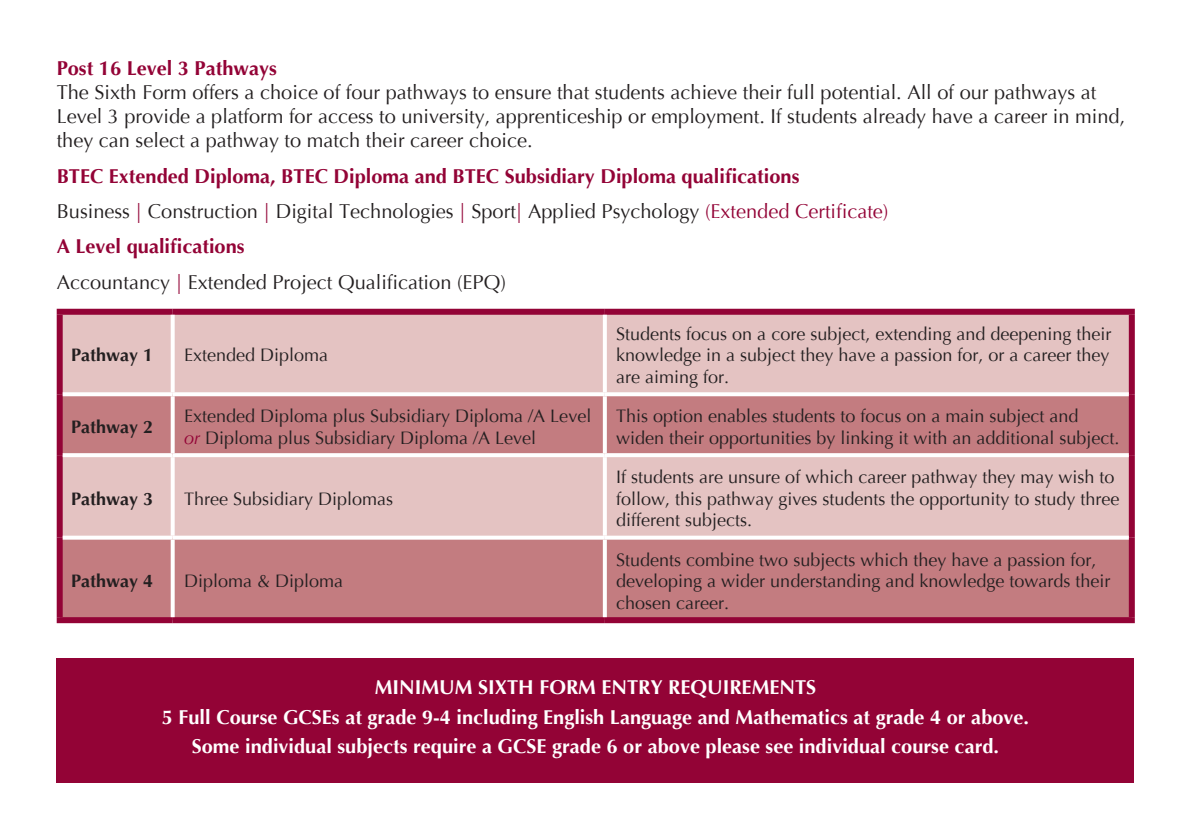
<style>
.page{position:relative;width:1191px;height:840px;background:#fff}
.page>*{position:absolute;margin:0;border:0;box-sizing:border-box;transform-origin:0 0}
.t1{font:20px/35.4px "Optima";color:#231f20}
.t2{font:700 20px/29.6px "Optima";color:#fff;text-align:center}
.t3{font:700 20px "Optima";color:#930336}
.t4{font:18px/21.6px "Optima";color:#231f20}
.t5{font:700 18px "Optima";color:#231f20}
.s1{font-weight:700;color:#930336}
.s2{color:#930336}
.s3{font-style:italic;color:#930336}
</style>
<div class="page">
<div style="left:57px;top:658px;width:1077px;height:124px;background:#930336"></div>
<div style="left:63px;top:314px;width:1065px;height:78px;background:#e4c3c2"></div>
<svg style="left:63px;top:396px;width:1065px;height:220px;background:#cf9698"></svg>
<div style="left:57px;top:308px;width:116px;height:6px;background:#930336"></div>
<div style="left:57px;top:314px;width:6px;height:80px;background:#930336"></div>
<div style="left:173px;top:308px;width:432px;height:6px;background:#930336"></div>
<div style="left:605px;top:308px;width:529px;height:6px;background:#930336"></div>
<div style="left:1128px;top:314px;width:6px;height:80px;background:#930336"></div>
<div style="left:57px;top:394px;width:6px;height:61px;background:#930336"></div>
<div style="left:1128px;top:394px;width:6px;height:61px;background:#930336"></div>
<div style="left:57px;top:455px;width:6px;height:82px;background:#930336"></div>
<div style="left:1128px;top:455px;width:6px;height:82px;background:#930336"></div>
<div style="left:57px;top:537px;width:6px;height:79px;background:#930336"></div>
<div style="left:1128px;top:537px;width:6px;height:79px;background:#930336"></div>
<svg style="left:57px;top:616px;width:116px;height:6px"></svg>
<svg style="left:173px;top:616px;width:432px;height:6px;background:#9c1a44"></svg>
<svg style="left:605px;top:616px;width:529px;height:6px;background:#9c1a44"></svg>
<svg style="left:171px;top:314px;width:4px;height:78px"></svg>
<hr style="left:603px;top:314px;width:4px;height:78px;background:#fff">
<svg style="left:63px;top:392px;width:110px;height:4px"></svg>
<svg style="left:173px;top:392px;width:432px;height:4px"></svg>
<svg style="left:171px;top:396px;width:4px;height:57px"></svg>
<svg style="left:605px;top:392px;width:523px;height:1px"></svg>
<svg style="left:603px;top:396px;width:4px;height:57px"></svg>
<svg style="left:63px;top:453px;width:110px;height:4px"></svg>
<svg style="left:173px;top:453px;width:432px;height:4px"></svg>
<svg style="left:171px;top:457px;width:4px;height:78px"></svg>
<svg style="left:605px;top:453px;width:523px;height:4px"></svg>
<hr style="left:603px;top:457px;width:4px;height:78px;background:#fff">
<svg style="left:63px;top:535px;width:110px;height:4px"></svg>
<svg style="left:173px;top:535px;width:432px;height:4px"></svg>
<svg style="left:171px;top:539px;width:4px;height:77px"></svg>
<svg style="left:605px;top:535px;width:523px;height:4px"></svg>
<svg style="left:603px;top:539px;width:4px;height:77px"></svg>
<p class="t3" style="left:57px;top:57px;width:222px">Post 16 Level 3 Pathways</p>
<p class="t1" style="left:57px;top:81px;width:1070px;line-height:24px">The Sixth Form offers a choice of four pathways to ensure that students achieve their full potential. All of our pathways at<br>Level 3 provide a platform for access to university, apprenticeship or employment. If students already have a career in mind, they can select a pathway to match their career choice.</p>
<p class="t1" style="left:57px;top:158px;width:833px"><span class="s1">BTEC Extended Diploma, BTEC Diploma and BTEC Subsidiary Diploma qualifications<br></span>Business <span class="s2">|</span> Construction <span class="s2">|</span> Digital Technologies <span class="s2">|</span> Sport<span class="s2">|</span> Applied Psychology <span class="s2">(Extended Certificate)<br></span><span class="s1">A Level qualifications<br></span>Accountancy <span class="s2">|</span> Extended Project Qualification (EPQ)</p>
<p class="t5" style="left:71px;top:344px;width:84px">Pathway 1</p>
<p class="t4" style="left:184px;top:344px;width:146px">Extended Diploma</p>
<p class="t4" style="left:616px;top:323px;width:497px;text-align:justify">Students focus on a core subject, extending and deepening their knowledge in a subject they have a passion for, or a career they are aiming for.</p>
<p class="t5" style="left:71px;top:416px;width:84px">Pathway 2</p>
<p class="t4" style="left:184px;top:405px;width:409px">Extended Diploma plus Subsidiary Diploma /A Level <span class="s3">or</span> Diploma plus Subsidiary Diploma /A Level</p>
<p class="t4" style="left:616px;top:405px;width:505px">This option enables students to focus on a main subject and widen their opportunities by linking it with an additional subject.</p>
<p class="t5" style="left:71px;top:488px;width:84px">Pathway 3</p>
<p class="t4" style="left:184px;top:487px;width:211px">Three Subsidiary Diplomas</p>
<p class="t5" style="left:71px;top:570px;width:84px">Pathway 4</p>
<p class="t4" style="left:184px;top:570px;width:161px">Diploma &amp; Diploma</p>
<p class="t4" style="left:616px;top:466px;width:505px">If students are unsure of which career pathway they may wish to follow, this pathway gives students the opportunity to study three different subjects.</p>
<p class="t4" style="left:616px;top:548px;width:496px">Students combine two subjects which they have a passion for, developing a wider understanding and knowledge towards their chosen career.</p>
<p class="t2" style="left:162px;top:672px;width:868px">MINIMUM SIXTH FORM ENTRY REQUIREMENTS<br>5 Full Course GCSEs at grade 9-4 including English Language and Mathematics at grade 4 or above.<br>Some individual subjects require a GCSE grade 6 or above please see individual course card.</p>
</div>
